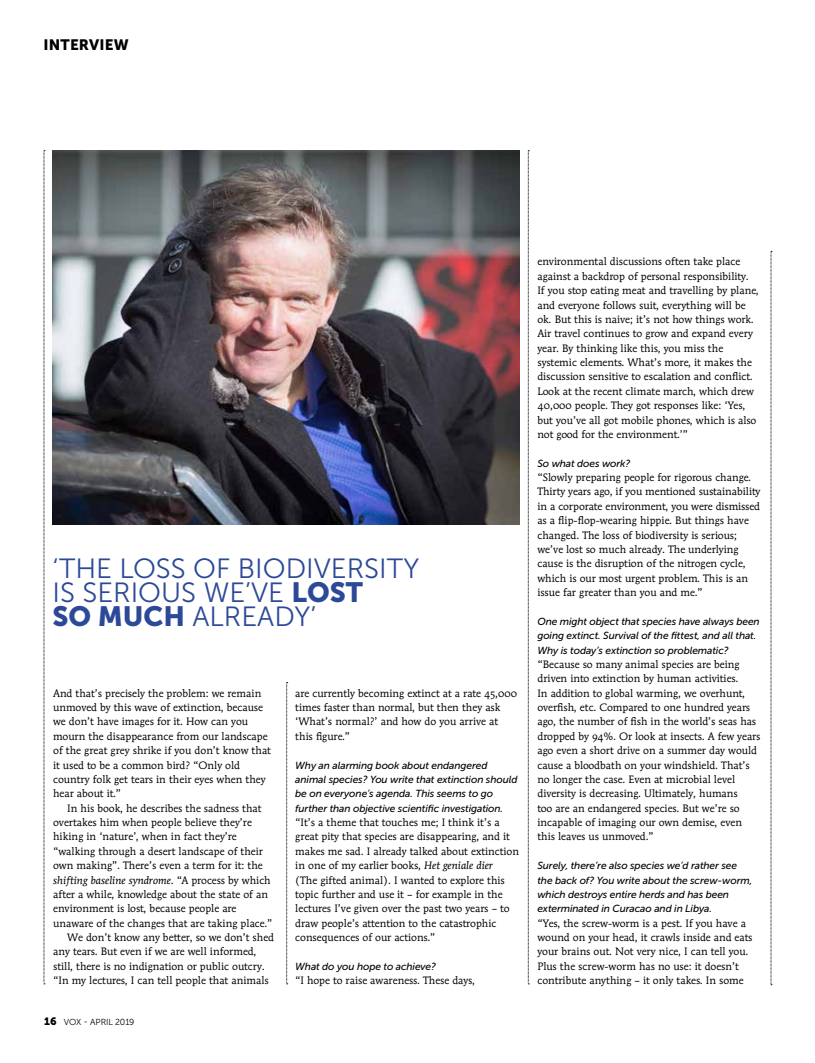
<style>
.page{position:relative;width:815px;height:1063px;background:#fff}
.page>*{position:absolute;margin:0;border:0;box-sizing:border-box;transform-origin:0 0}
.t1{font:27.75px/23.8px "Museo Sans 300";color:#2c4998}
.t2{font:15px "Museo Sans 900";letter-spacing:.01em;color:#000}
.t3{font:10.62px/14.4px "Mendoza Roman Std";color:#000}
.t4{font:italic 10.62px "Mendoza Roman Std";color:#000}
.t5{font:italic 10.25px/14.4px "Museo Sans 500";letter-spacing:-.01em;color:#000}
.t6{font:8.75px "Museo Sans 300";letter-spacing:-.01em;color:#000}
.s1{font-family:"Museo Sans 900"}
.s2{font-style:normal}
.s3{font-family:"Museo Sans 900";font-size:10.62px}
.s4{font-style:italic}
</style>
<div class="page">
<svg style="left:771px;top:251px;width:1px;height:734px"></svg>
<svg style="left:44px;top:150px;width:1px;height:835px"></svg>
<svg style="left:286px;top:682px;width:2px;height:303px"></svg>
<svg style="left:528px;top:150px;width:1px;height:835px"></svg>
<img style="left:53px;top:150px;width:466px;height:375px">
<h2 class="t2" style="left:44px;top:36px;width:87px">INTERVIEW</h2>
<h1 class="t1" style="left:53px;top:557px;width:368px">‘THE LOSS OF BIODIVERSITY<br>IS SERIOUS WE’VE <span class="s1">LOST<br>SO MUCH</span> ALREADY’</h1>
<p class="t3" style="left:53px;top:686px;width:219px">And that’s precisely the problem: we remain unmoved by this wave of extinction, because we don’t have images for it. How can you mourn the disappearance from our landscape of the great grey shrike if you don’t know that it used to be a common bird? “Only old country folk get tears in their eyes when they hear about it.”</p>
<p class="t3" style="left:67px;top:801px;width:196px">In his book, he describes the sadness that</p>
<p class="t3" style="left:53px;top:815px;width:200px">overtakes him when people believe they’re</p>
<p class="t3" style="left:53px;top:829px;width:185px">hiking in ‘nature’, when in fact they’re</p>
<p class="t3" style="left:53px;top:844px;width:211px">“walking through a desert landscape of their</p>
<p class="t3" style="left:53px;top:858px;width:211px">own making”. There’s even a term for it: the</p>
<p class="t4" style="left:53px;top:873px;width:219px">shifting baseline syndrome<span class="s2">. “A process by which</span></p>
<p class="t3" style="left:53px;top:887px;width:216px">after a while, knowledge about the state of an</p>
<p class="t3" style="left:53px;top:901px;width:185px">environment is lost, because people are</p>
<p class="t3" style="left:53px;top:916px;width:221px">unaware of the changes that are taking place.”</p>
<p class="t3" style="left:67px;top:930px;width:208px">We don’t know any better, so we don’t shed</p>
<p class="t3" style="left:53px;top:944px;width:205px">any tears. But even if we are well informed,</p>
<p class="t3" style="left:53px;top:959px;width:213px">still, there is no indignation or public outcry.</p>
<p class="t3" style="left:53px;top:973px;width:217px">“In my lectures, I can tell people that animals</p>
<p class="t6" style="left:44px;top:1017px;width:92px"><span class="s3">16</span> VOX - APRIL 2019</p>
<p class="t3" style="left:295px;top:686px;width:223px">are currently becoming extinct at a rate 45,000 times faster than normal, but then they ask ‘What’s normal?’ and how do you arrive at this figure.”</p>
<p class="t5" style="left:295px;top:758px;width:224px">Why an alarming book about endangered animal species? You write that extinction should be on everyone’s agenda. This seems to go further than objective scientific investigation.</p>
<p class="t3" style="left:295px;top:815px;width:225px">“It’s a theme that touches me; I think it’s a great pity that species are disappearing, and it makes me sad. I already talked about extinction in one of my earlier books, <span class="s4">Het geniale dier<br></span>(The gifted animal). I wanted to explore this topic further and use it – for example in the lectures I’ve given over the past two years – to draw people’s attention to the catastrophic consequences of our actions.”</p>
<p class="t5" style="left:295px;top:959px;width:142px">What do you hope to achieve?</p>
<p class="t3" style="left:295px;top:973px;width:181px">“I hope to raise awareness. These days,</p>
<p class="t3" style="left:537px;top:254px;width:223px">environmental discussions often take place against a backdrop of personal responsibility.<br>If you stop eating meat and travelling by plane, and everyone follows suit, everything will be ok. But this is naive; it’s not how things work.<br>Air travel continues to grow and expand every year. By thinking like this, you miss the systemic elements. What’s more, it makes the discussion sensitive to escalation and conflict.<br>Look at the recent climate march, which drew 40,000 people. They got responses like: ‘Yes, but you’ve all got mobile phones, which is also not good for the environment.’”</p>
<p class="t5" style="left:537px;top:456px;width:95px">So what does work?</p>
<p class="t3" style="left:537px;top:470px;width:225px">“Slowly preparing people for rigorous change.<br>Thirty years ago, if you mentioned sustainability in a corporate environment, you were dismissed as a flip-flop-wearing hippie. But things have changed. The loss of biodiversity is serious; we’ve lost so much already. The underlying cause is the disruption of the nitrogen cycle, which is our most urgent problem. This is an issue far greater than you and me.”</p>
<p class="t5" style="left:537px;top:614px;width:224px">One might object that species have always been going extinct. Survival of the fittest, and all that.<br>Why is today’s extinction so problematic?</p>
<p class="t3" style="left:537px;top:657px;width:225px">“Because so many animal species are being driven into extinction by human activities.<br>In addition to global warming, we overhunt, overfish, etc. Compared to one hundred years ago, the number of fish in the world’s seas has dropped by 94%. Or look at insects. A few years ago even a short drive on a summer day would cause a bloodbath on your windshield. That’s no longer the case. Even at microbial level diversity is decreasing. Ultimately, humans<br>too are an endangered species. But we’re so incapable of imaging our own demise, even this leaves us unmoved.”</p>
<p class="t5" style="left:537px;top:859px;width:216px">Surely, there’re also species we’d rather see the back of? You write about the screw-worm, which destroys entire herds and has been exterminated in Curacao and in Libya.</p>
<p class="t3" style="left:537px;top:916px;width:217px">“Yes, the screw-worm is a pest. If you have a wound on your head, it crawls inside and eats your brains out. Not very nice, I can tell you.<br>Plus the screw-worm has no use: it doesn’t contribute anything – it only takes. In some</p>
</div>
